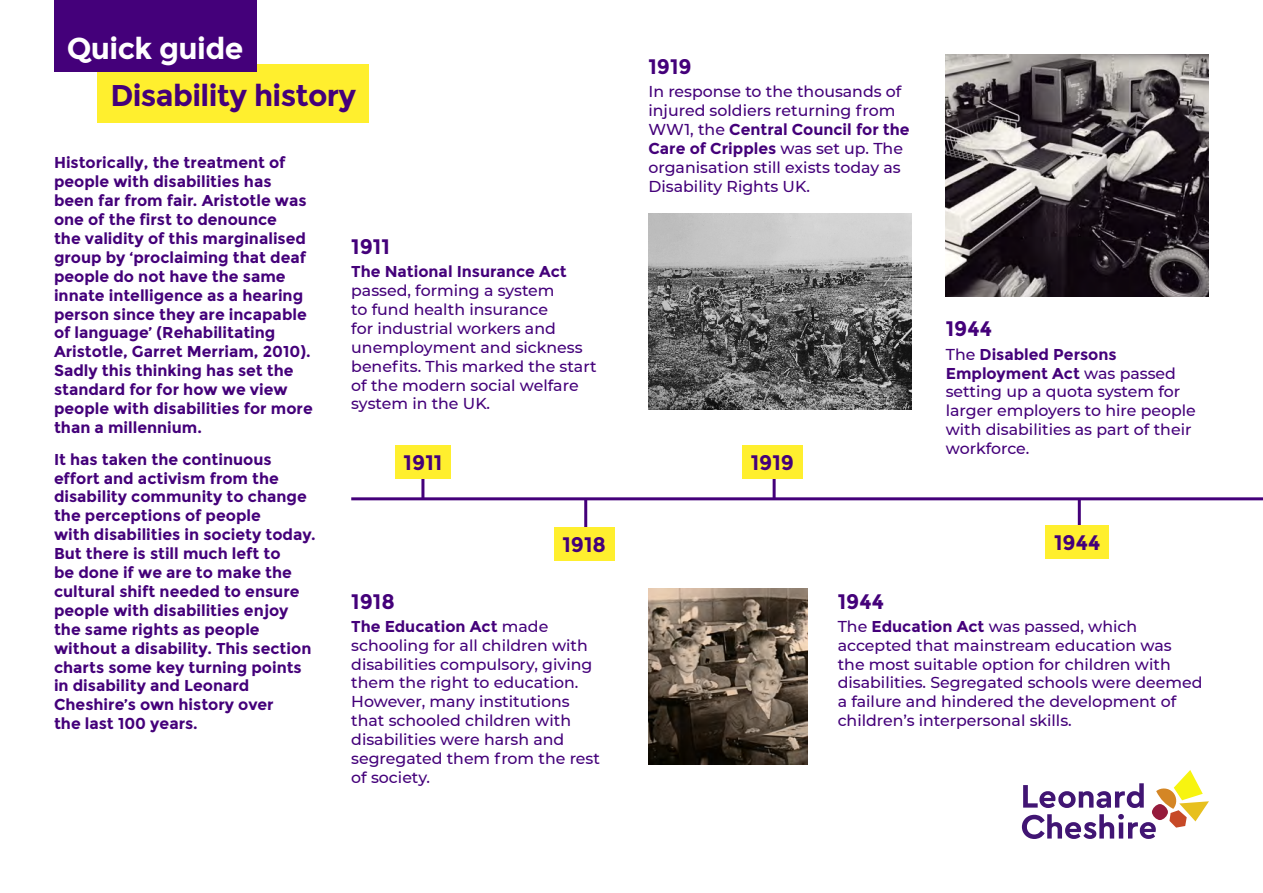
<style>
.page{position:relative;width:1263px;height:893px;background:#fff}
.page>*{position:absolute;margin:0;border:0;box-sizing:border-box;transform-origin:0 0}
.Section_Head_in_Bar{font:700 30px/47.1px "Montserrat";letter-spacing:-.02em;color:#44007a}
.Timeline_Year{font:700 21px "Montserrat";color:#44007a}
.Purple_body_text{font:500 15.75px/18.9px "Montserrat";color:#44007a}
.Bold_body_copy{font:700 15.75px/18.9px "Montserrat";color:#44007a}
.s1{color:#fff}
.s2{font-weight:700}
</style>
<div class="page">
<div style="left:98px;top:64px;width:271px;height:59px;background:#ffef2e"></div>
<hr style="left:351px;top:497px;width:912px;height:3px;background:#44007a">
<hr style="left:421px;top:470px;width:3px;height:29px;background:#44007a">
<div style="left:395px;top:445px;width:56px;height:33px;background:#ffef2e"></div>
<hr style="left:773px;top:470px;width:3px;height:29px;background:#44007a">
<div style="left:742px;top:445px;width:60px;height:33px;background:#ffef2e"></div>
<hr style="left:1078px;top:499px;width:3px;height:29px;background:#44007a">
<div style="left:1046px;top:526px;width:63px;height:33px;background:#ffef2e"></div>
<hr style="left:584px;top:499px;width:3px;height:29px;background:#44007a">
<div style="left:554px;top:528px;width:60px;height:33px;background:#ffef2e"></div>
<div style="left:54px;top:0;width:202px;height:72px;background:#44007a"></div>
<img style="left:648px;top:213px;width:264px;height:196px">
<img style="left:648px;top:588px;width:159px;height:176px">
<img style="left:946px;top:54px;width:263px;height:242px">
<svg style="left:1022px;top:770px;width:187px;height:69px"></svg>
<h2 class="Section_Head_in_Bar" style="left:110px;top:25px;width:247px;text-indent:-44px"><span class="s1">Quick guide<br></span>Disability history</h2>
<p class="Timeline_Year" style="left:648px;top:54px;width:45px">1919</p>
<p class="Purple_body_text" style="left:648px;top:82px;width:263px">In response to the thousands of injured soldiers returning from<br>WW1, the <span class="s2">Central Council for the<br>Care of Cripples</span> was set up. The organisation still exists today as<br>Disability Rights UK.</p>
<p class="Bold_body_copy" style="left:54px;top:153px;width:260px">Historically, the treatment of people with disabilities has been far from fair. Aristotle was one of the first to denounce<br>the validity of this marginalised group by ‘proclaiming that deaf people do not have the same innate intelligence as a hearing person since they are incapable of language’ (Rehabilitating<br>Aristotle, Garret Merriam, 2010).<br>Sadly this thinking has set the standard for for how we view people with disabilities for more than a millennium.</p>
<p class="Bold_body_copy" style="left:54px;top:450px;width:263px">It has taken the continuous effort and activism from the disability community to change the perceptions of people<br>with disabilities in society today.<br>But there is still much left to<br>be done if we are to make the cultural shift needed to ensure people with disabilities enjoy the same rights as people without a disability. This section charts some key turning points in disability and Leonard<br>Cheshire’s own history over<br>the last 100 years.</p>
<p class="Timeline_Year" style="left:351px;top:234px;width:40px">1911</p>
<p class="Purple_body_text" style="left:351px;top:261px;width:247px"><span class="s2">The National Insurance Act </span>passed, forming a system<br>to fund health insurance<br>for industrial workers and unemployment and sickness benefits. This marked the start of the modern social welfare system in the UK.</p>
<p class="Timeline_Year" style="left:946px;top:317px;width:48px">1944</p>
<p class="Purple_body_text" style="left:946px;top:344px;width:252px">The <span class="s2">Disabled Persons<br>Employment Act</span> was passed setting up a quota system for larger employers to hire people with disabilities as part of their workforce.</p>
<h2 class="Timeline_Year" style="left:404px;top:450px;width:40px">1911</h2>
<h2 class="Timeline_Year" style="left:751px;top:450px;width:45px">1919</h2>
<h2 class="Timeline_Year" style="left:562px;top:532px;width:45px">1918</h2>
<h2 class="Timeline_Year" style="left:1054px;top:530px;width:48px">1944</h2>
<p class="Timeline_Year" style="left:351px;top:589px;width:45px">1918</p>
<p class="Purple_body_text" style="left:351px;top:616px;width:250px"><span class="s2">The Education Act</span> made schooling for all children with disabilities compulsory, giving them the right to education.<br>However, many institutions that schooled children with disabilities were harsh and segregated them from the rest of society.</p>
<p class="Timeline_Year" style="left:838px;top:589px;width:48px">1944</p>
<p class="Purple_body_text" style="left:838px;top:616px;width:366px">The <span class="s2">Education Act</span> was passed, which accepted that mainstream education was the most suitable option for children with disabilities. Segregated schools were deemed a failure and hindered the development of children’s interpersonal skills.</p>
</div>
